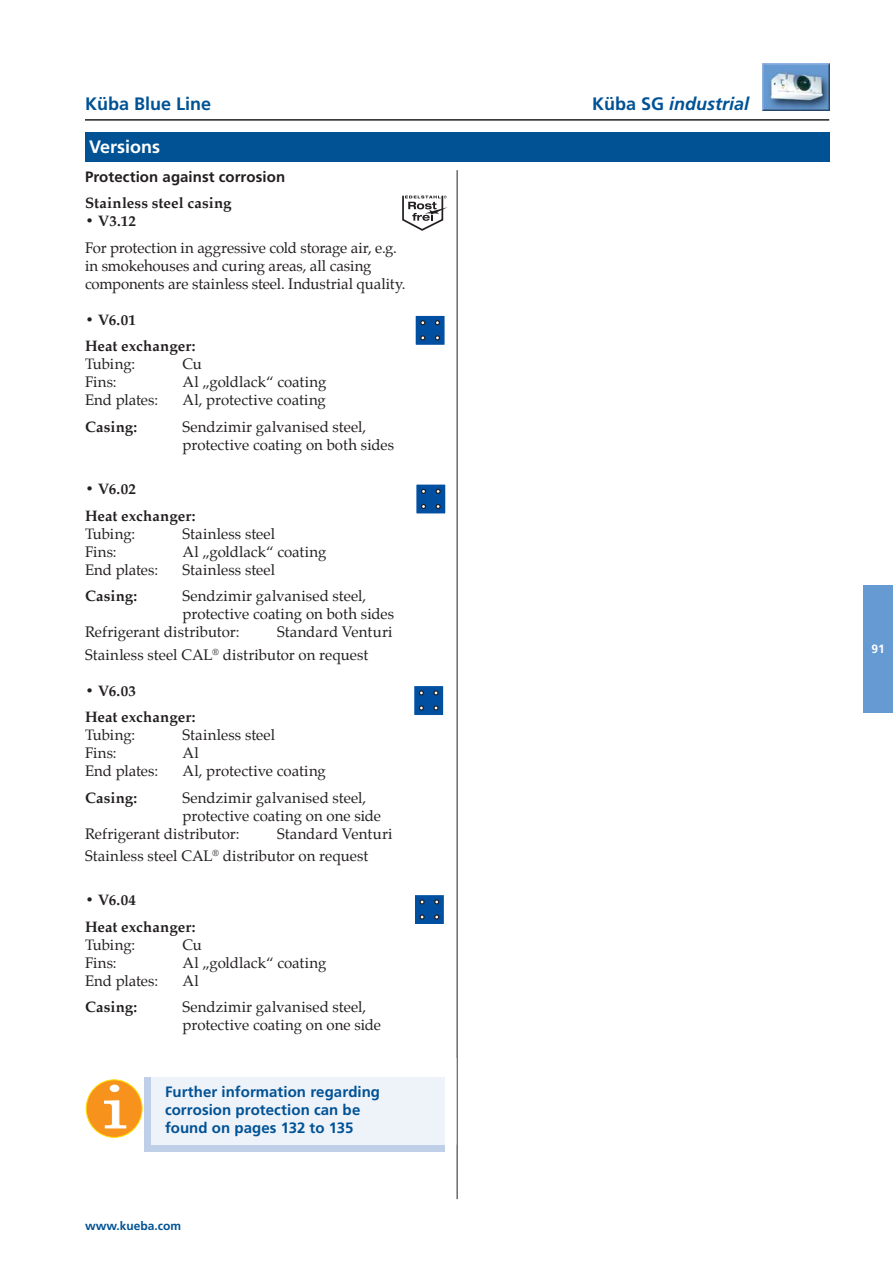
<style>
.page{position:relative;width:893px;height:1263px;background:#fff}
.page>*{position:absolute;margin:0;border:0;box-sizing:border-box;transform-origin:0 0}
.t1{font:italic 700 18px "Frutiger";color:#005295}
.t2{font:700 18px "Frutiger";color:#005295}
.t3{font:700 18px "Frutiger";color:#fff}
.t4{font:15px/18px "Palatino";color:#231f20}
.t5{font:700 15px/26.5px "Palatino";letter-spacing:.01em;color:#231f20}
.t6{font:700 15px/18px "Frutiger";letter-spacing:.005em;color:#005295}
.t7{font:700 15px "Frutiger";letter-spacing:.005em;color:#231f20}
.t8{font:700 12px "Frutiger";color:#005295}
.t9{font:700 12px "Frutiger";color:#fff}
.s1{font-style:normal}
</style>
<div class="page">
<div style="left:416px;top:484px;width:30px;height:30px;background:#004fa1"></div>
<svg style="left:421px;top:489px;width:5px;height:5px"></svg>
<svg style="left:421px;top:504px;width:5px;height:5px"></svg>
<svg style="left:435px;top:489px;width:6px;height:5px"></svg>
<svg style="left:435px;top:504px;width:6px;height:5px"></svg>
<div style="left:414px;top:686px;width:30px;height:29px;background:#004fa1"></div>
<div style="left:413px;top:685px;width:31px;height:31px;border:1px solid #fff"></div>
<svg style="left:419px;top:690px;width:5px;height:5px"></svg>
<svg style="left:419px;top:705px;width:5px;height:6px"></svg>
<svg style="left:433px;top:690px;width:6px;height:5px"></svg>
<svg style="left:433px;top:705px;width:6px;height:6px"></svg>
<div style="left:415px;top:315px;width:30px;height:30px;background:#004fa1"></div>
<div style="left:415px;top:315px;width:30px;height:31px;border:1px solid #fff"></div>
<svg style="left:420px;top:320px;width:5px;height:5px"></svg>
<svg style="left:420px;top:335px;width:5px;height:5px"></svg>
<svg style="left:435px;top:320px;width:5px;height:5px"></svg>
<svg style="left:435px;top:335px;width:5px;height:5px"></svg>
<svg style="left:402px;top:195px;width:45px;height:36px"></svg>
<div style="left:414px;top:895px;width:30px;height:30px;background:#004fa1"></div>
<div style="left:414px;top:894px;width:31px;height:31px;border:1px solid #fff"></div>
<svg style="left:419px;top:899px;width:6px;height:6px"></svg>
<svg style="left:419px;top:914px;width:6px;height:6px"></svg>
<svg style="left:434px;top:899px;width:5px;height:6px"></svg>
<svg style="left:434px;top:914px;width:5px;height:6px"></svg>
<hr style="left:85px;top:119px;width:744px;height:2px;background:#231f20">
<div style="left:85px;top:132px;width:744px;height:30px;background:#005295"></div>
<hr style="left:457px;top:170px;width:1px;height:1029px;background:#231f20">
<div style="left:863px;top:585px;width:30px;height:127px;background:#669ad2"></div>
<img style="left:762px;top:64px;width:67px;height:46px">
<div style="left:145px;top:1077px;width:300px;height:75px;background:#bfcfe8"></div>
<div style="left:152px;top:1077px;width:293px;height:68px;background:#eef2f9"></div>
<div style="left:86px;top:1080px;width:56px;height:57px;background:#f7931d;border-radius:50%"></div>
<div style="left:86px;top:1080px;width:56px;height:58px;border:1px solid #fd0;border-radius:50%"></div>
<svg style="left:104px;top:1084px;width:23px;height:45px"></svg>
<p class="t2" style="left:85px;top:97px;width:128px">Küba Blue Line</p>
<p class="t3" style="left:89px;top:140px;width:73px">Versions</p>
<p class="t7" style="left:85px;top:171px;width:202px">Protection against corrosion</p>
<p class="t5" style="left:85px;top:191px;width:148px">Stainless steel casing</p>
<p class="t5" style="left:85px;top:209px;width:53px">• V3.12</p>
<p class="t4" style="left:85px;top:240px;width:322px">For protection in aggressive cold storage air, e.g. in smokehouses and curing areas, all casing components are stainless steel. Industrial quality.</p>
<p class="t5" style="left:85px;top:307px;width:112px">• V6.01<br>Heat exchanger:</p>
<p class="t4" style="left:85px;top:356px;width:52px">Tubing:</p>
<p class="t4" style="left:182px;top:356px;width:21px">Cu</p>
<p class="t4" style="left:85px;top:374px;width:33px">Fins:</p>
<p class="t4" style="left:182px;top:374px;width:146px">Al „goldlack“ coating</p>
<p class="t4" style="left:85px;top:392px;width:75px">End plates:</p>
<p class="t4" style="left:183px;top:392px;width:145px">Al, protective coating</p>
<p class="t5" style="left:85px;top:414px;width:54px">Casing:</p>
<p class="t4" style="left:182px;top:419px;width:213px">Sendzimir galvanised steel, protective coating on both sides</p>
<p class="t5" style="left:85px;top:477px;width:112px">• V6.02<br>Heat exchanger:</p>
<p class="t4" style="left:85px;top:526px;width:52px">Tubing:</p>
<p class="t4" style="left:182px;top:526px;width:94px">Stainless steel</p>
<p class="t4" style="left:85px;top:544px;width:33px">Fins:</p>
<p class="t4" style="left:182px;top:544px;width:146px">Al „goldlack“ coating</p>
<p class="t4" style="left:85px;top:562px;width:75px">End plates:</p>
<p class="t4" style="left:182px;top:562px;width:94px">Stainless steel</p>
<p class="t5" style="left:85px;top:584px;width:54px">Casing:</p>
<p class="t4" style="left:182px;top:588px;width:185px">Sendzimir galvanised steel,</p>
<p class="t4" style="left:182px;top:606px;width:213px">protective coating on both sides</p>
<p class="t4" style="left:85px;top:624px;width:156px">Refrigerant distributor:</p>
<p class="t4" style="left:85px;top:622px;width:309px;line-height:22.2px;text-indent:192px">Standard Venturi<br>Stainless steel CAL<sup>®</sup> distributor on request</p>
<p class="t5" style="left:85px;top:678px;width:112px">• V6.03<br>Heat exchanger:</p>
<p class="t4" style="left:85px;top:727px;width:52px">Tubing:</p>
<p class="t4" style="left:182px;top:727px;width:94px">Stainless steel</p>
<p class="t4" style="left:85px;top:745px;width:33px">Fins:</p>
<p class="t4" style="left:182px;top:745px;width:18px">Al</p>
<p class="t4" style="left:85px;top:763px;width:75px">End plates:</p>
<p class="t4" style="left:183px;top:763px;width:145px">Al, protective coating</p>
<p class="t5" style="left:85px;top:785px;width:54px">Casing:</p>
<p class="t4" style="left:182px;top:790px;width:185px">Sendzimir galvanised steel,</p>
<p class="t4" style="left:182px;top:808px;width:200px">protective coating on one side</p>
<p class="t4" style="left:85px;top:826px;width:156px">Refrigerant distributor:</p>
<p class="t4" style="left:85px;top:823px;width:309px;line-height:22.2px;text-indent:192px">Standard Venturi<br>Stainless steel CAL<sup>®</sup> distributor on request</p>
<p class="t5" style="left:85px;top:888px;width:112px">• V6.04<br>Heat exchanger:</p>
<p class="t4" style="left:85px;top:937px;width:52px">Tubing:</p>
<p class="t4" style="left:182px;top:937px;width:21px">Cu</p>
<p class="t4" style="left:85px;top:955px;width:33px">Fins:</p>
<p class="t4" style="left:182px;top:955px;width:146px">Al „goldlack“ coating</p>
<p class="t4" style="left:85px;top:973px;width:75px">End plates:</p>
<p class="t4" style="left:183px;top:973px;width:18px">Al</p>
<p class="t5" style="left:85px;top:995px;width:54px">Casing:</p>
<p class="t4" style="left:182px;top:999px;width:200px">Sendzimir galvanised steel, protective coating on one side</p>
<p class="t6" style="left:165px;top:1084px;width:217px">Further information regarding corrosion protection can be found on pages 132 to 135</p>
<p class="t8" style="left:85px;top:1221px;width:98px">www.kueba.com</p>
<p class="t1" style="left:592px;top:97px;width:159px"><span class="s1">Küba SG</span> industrial</p>
<p class="t9" style="left:871px;top:644px;width:15px">91</p>
</div>
